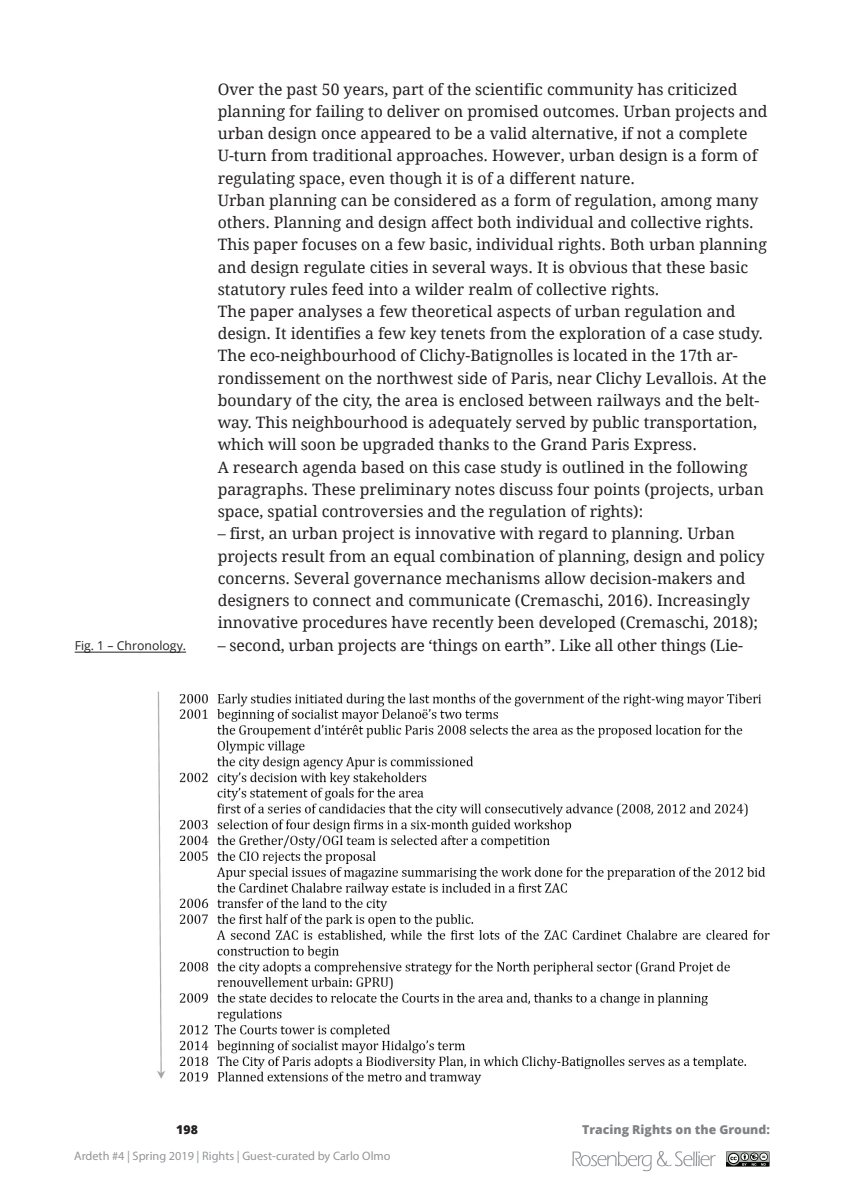
<style>
.page{position:relative;width:843px;height:1190px;background:#fff}
.page>*{position:absolute;margin:0;border:0;box-sizing:border-box;transform-origin:0 0}
.t1{font:15.75px/22.2px "Droid Serif";color:#231f20}
.t2{font:12.25px "Myriad Pro";color:#939598}
.titolo_corrente{font:800 12.25px "Open Sans";color:#808285}
.t3{font:12.25px "Open Sans";color:#231f20}
.t4{font:800 12.25px "Open Sans";color:#231f20}
</style>
<div class="page">
<img style="left:157px;top:691px;width:612px;height:394px">
<hr style="left:75px;top:651px;width:111px;height:1px;background:#231f20">
<svg style="left:572px;top:1151px;width:143px;height:19px"></svg>
<svg style="left:726px;top:1151px;width:43px;height:15px"></svg>
<p class="t1" style="left:217px;top:78px;width:551px">Over the past 50 years, part of the scientific community has criticized planning for failing to deliver on promised outcomes. Urban projects and urban design once appeared to be a valid alternative, if not a complete U-turn from traditional approaches. However, urban design is a form of regulating space, even though it is of a different nature.<br>Urban planning can be considered as a form of regulation, among many others. Planning and design affect both individual and collective rights.<br>This paper focuses on a few basic, individual rights. Both urban planning and design regulate cities in several ways. It is obvious that these basic statutory rules feed into a wilder realm of collective rights.</p>
<p class="t1" style="left:217px;top:300px;width:550px">The paper analyses a few theoretical aspects of urban regulation and design. It identifies a few key tenets from the exploration of a case study.<br>The eco-neighbourhood of Clichy-Batignolles is located in the 17th ar&shy;rondissement on the northwest side of Paris, near Clichy Levallois. At the boundary of the city, the area is enclosed between railways and the belt&shy;way. This neighbourhood is adequately served by public transportation, which will soon be upgraded thanks to the Grand Paris Express.</p>
<p class="t1" style="left:217px;top:456px;width:547px">A research agenda based on this case study is outlined in the following paragraphs. These preliminary notes discuss four points (projects, urban space, spatial controversies and the regulation of rights):</p>
<p class="t1" style="left:217px;top:522px;width:548px">– first, an urban project is innovative with regard to planning. Urban projects result from an equal combination of planning, design and policy concerns. Several governance mechanisms allow decision-makers and designers to connect and communicate (Cremaschi, 2016). Increasingly innovative procedures have recently been developed (Cremaschi, 2018);</p>
<p class="t3" style="left:75px;top:637px;width:113px">Fig. 1 – Chronology.</p>
<p class="t1" style="left:217px;top:634px;width:526px">– second, urban projects are ‘things on earth”. Like all other things (Lie-</p>
<p class="t4" style="left:176px;top:1120px;width:23px">198</p>
<p class="titolo_corrente" style="left:582px;top:1120px;width:189px">Tracing Rights on the Ground:</p>
<p class="t2" style="left:74px;top:1147px;width:317px">Ardeth #4 | Spring 2019 | Rights | Guest-curated by Carlo Olmo</p>
</div>
